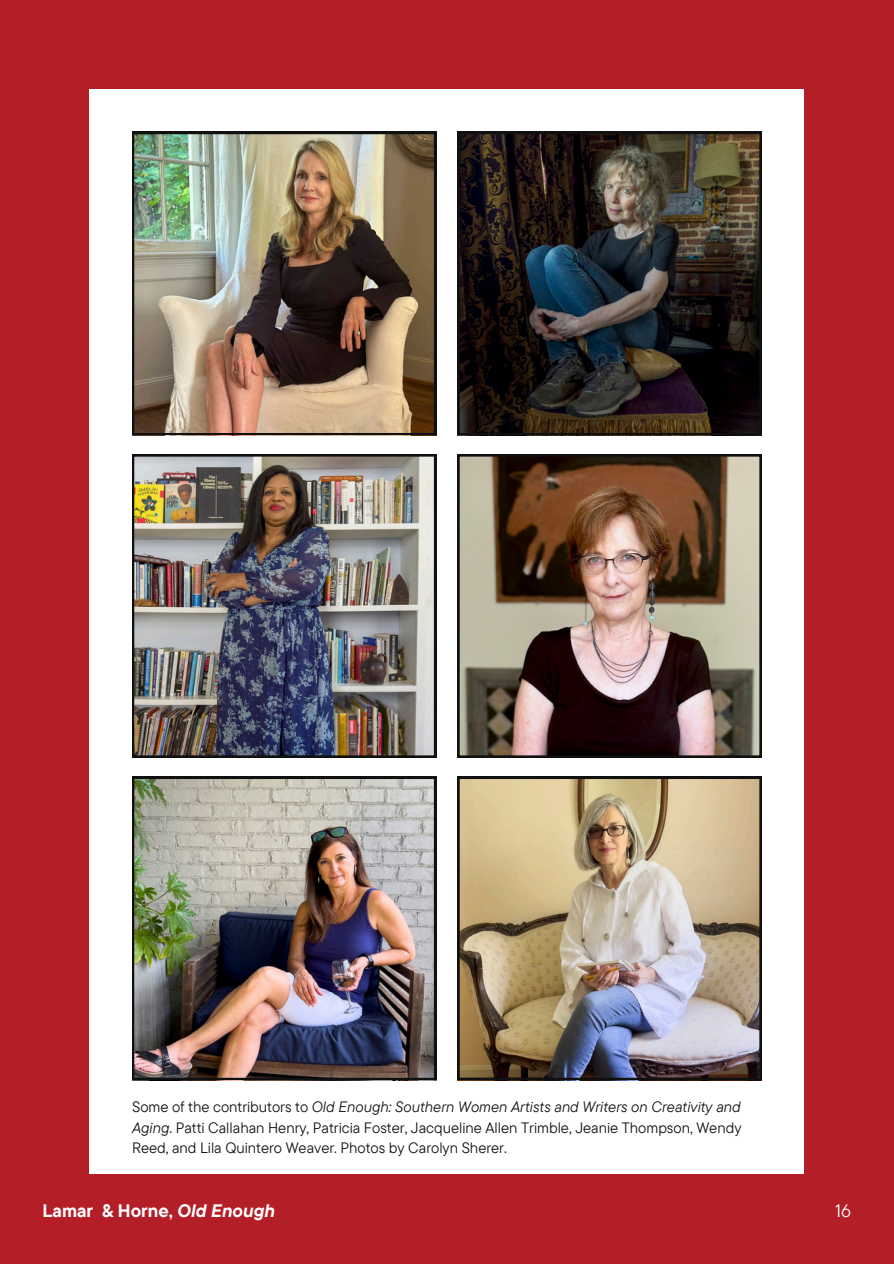
<style>
.page{position:relative;width:894px;height:1264px;background:#fff}
.page>*{position:absolute;margin:0;border:0;box-sizing:border-box;transform-origin:0 0}
.t1{font:700 18px "TT Commons Pro";color:#fff}
.t2{font:18px "TT Commons Pro";color:#fff}
.t3{font:15px/20.2px "TT Commons Pro";color:#101010;text-align:justify}
.s1{font-style:italic}
</style>
<div class="page">
<div style="left:0;top:0;width:893px;height:1263px;background:#b41e26"></div>
<div style="left:89px;top:89px;width:714px;height:1085px;background:#fff"></div>
<img style="left:132px;top:132px;width:304px;height:303px">
<img style="left:132px;top:454px;width:304px;height:303px">
<img style="left:132px;top:776px;width:304px;height:303px">
<img style="left:457px;top:132px;width:304px;height:303px">
<img style="left:457px;top:454px;width:304px;height:303px">
<img style="left:457px;top:776px;width:304px;height:303px">
<p class="t3" style="left:132px;top:1096px;width:610px">Some of the contributors to <span class="s1">Old Enough: Southern Women Artists and Writers on Creativity and Aging</span>. Patti Callahan Henry, Patricia Foster, Jacqueline Allen Trimble, Jeanie Thompson, Wendy Reed, and Lila Quintero Weaver. Photos by Carolyn Sherer.</p>
<h1 class="t1" style="left:43px;top:1198px;width:234px">Lamar &amp; Horne, <span class="s1">Old Enough</span></h1>
<p class="t2" style="left:834px;top:1198px;width:17px">16</p>
</div>
